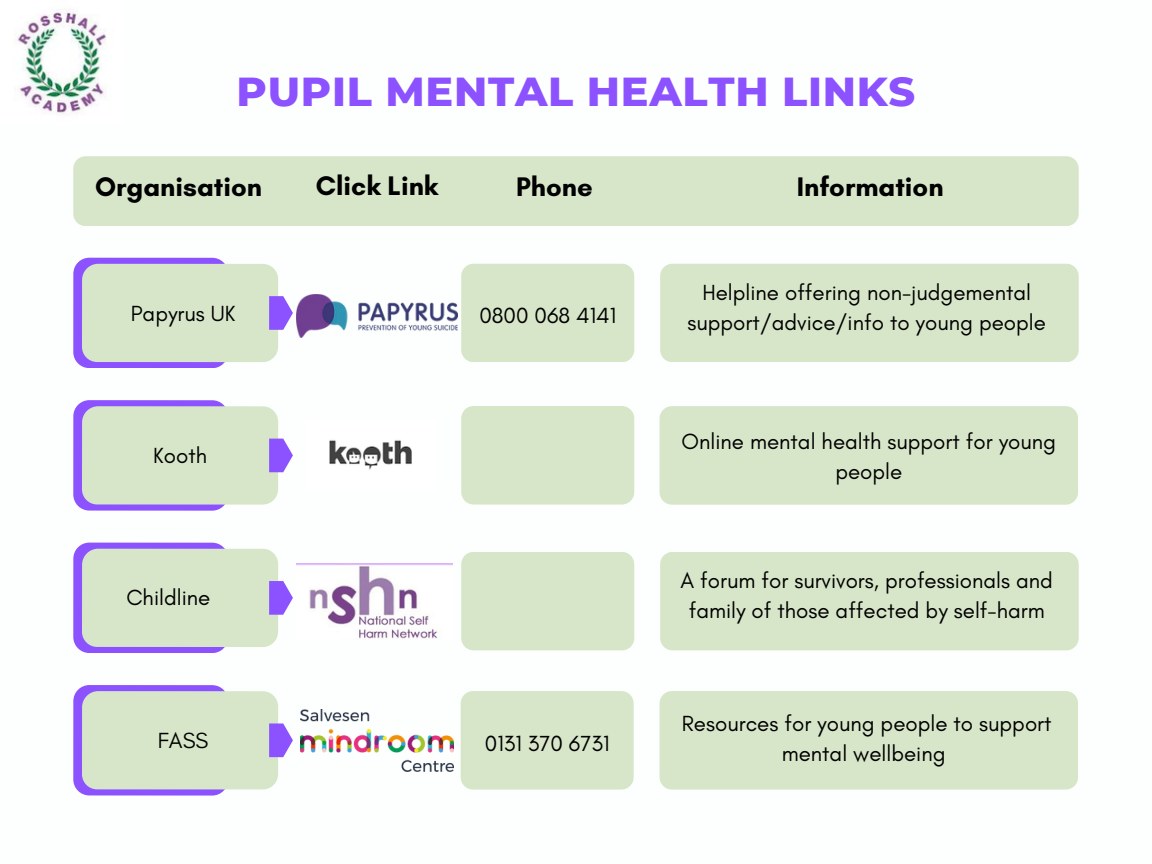
<style>
.page{position:relative;width:1152px;height:864px;background:#fff}
.page>*{position:absolute;margin:0;border:0;box-sizing:border-box;transform-origin:0 0}
.t1{font:800 41.25px "Montserrat";letter-spacing:.02em;color:#8c52ff}
.t2{font:700 27.45px "Glacial Indifference";color:#000}
.t3{font:22.35px/30.3px "Glacial Indifference";color:#000;text-align:center}
</style>
<div class="page">
<div style="left:73px;top:258px;width:155px;height:110px;background:#8c52ff;border-radius:16px"></div>
<div style="left:82px;top:264px;width:196px;height:98px;background:#d7e6c9;border-radius:16px"></div>
<svg style="left:269px;top:296px;width:24px;height:34px"></svg>
<div style="left:73px;top:400px;width:155px;height:110px;background:#8c52ff;border-radius:16px"></div>
<div style="left:82px;top:406px;width:196px;height:99px;background:#d7e6c9;border-radius:16px"></div>
<svg style="left:269px;top:439px;width:24px;height:33px"></svg>
<div style="left:73px;top:543px;width:155px;height:110px;background:#8c52ff;border-radius:16px"></div>
<div style="left:82px;top:549px;width:196px;height:98px;background:#d7e6c9;border-radius:16px"></div>
<svg style="left:269px;top:581px;width:24px;height:34px"></svg>
<div style="left:73px;top:685px;width:155px;height:110px;background:#8c52ff;border-radius:16px"></div>
<div style="left:82px;top:691px;width:196px;height:98px;background:#d7e6c9;border-radius:16px"></div>
<svg style="left:269px;top:723px;width:24px;height:34px"></svg>
<div style="left:461px;top:264px;width:173px;height:98px;background:#d7e6c9"></div>
<div style="left:73px;top:156px;width:1006px;height:70px;background:#d7e6c9"></div>
<div style="left:660px;top:264px;width:419px;height:98px;background:#d7e6c9"></div>
<div style="left:461px;top:406px;width:173px;height:99px;background:#d7e6c9"></div>
<div style="left:660px;top:406px;width:418px;height:99px;background:#d7e6c9"></div>
<div style="left:461px;top:552px;width:173px;height:98px;background:#d7e6c9"></div>
<div style="left:660px;top:552px;width:419px;height:98px;background:#d7e6c9"></div>
<div style="left:461px;top:691px;width:173px;height:99px;background:#d7e6c9"></div>
<div style="left:660px;top:691px;width:418px;height:99px;background:#d7e6c9"></div>
<img style="left:297px;top:294px;width:161px;height:43px">
<img style="left:329px;top:440px;width:83px;height:30px">
<img style="left:297px;top:563px;width:155px;height:77px">
<img style="left:300px;top:709px;width:153px;height:62px">
<img style="left:15px;top:8px;width:92px;height:107px">
<p class="t1" style="left:237px;top:66px;width:680px">PUPIL MENTAL HEALTH LINKS</p>
<h1 class="t2" style="left:95px;top:170px;width:168px">Organisation</h1>
<p class="t2" style="left:316px;top:169px;width:124px">Click Link</p>
<p class="t2" style="left:516px;top:170px;width:78px">Phone</p>
<p class="t2" style="left:797px;top:170px;width:148px">Information</p>
<h2 class="t3" style="left:131px;top:298px;width:106px">Papyrus UK</h2>
<h2 class="t3" style="left:479px;top:300px;width:138px">0800 068 4141</h2>
<h2 class="t3" style="left:153px;top:440px;width:55px">Kooth</h2>
<p class="t3" style="left:126px;top:582px;width:85px">Childline</p>
<p class="t3" style="left:158px;top:725px;width:52px">FASS</p>
<p class="t3" style="left:485px;top:728px;width:126px">0131 370 6731</p>
<h2 class="t3" style="left:687px;top:277px;width:360px">Helpline offering non-judgemental support/advice/info to young people</h2>
<p class="t3" style="left:682px;top:426px;width:376px">Online mental health support for young people</p>
<p class="t3" style="left:680px;top:565px;width:374px">A forum for survivors, professionals and family of those affected by self-harm</p>
<p class="t3" style="left:682px;top:708px;width:371px">Resources for young people to support mental wellbeing</p>
</div>
